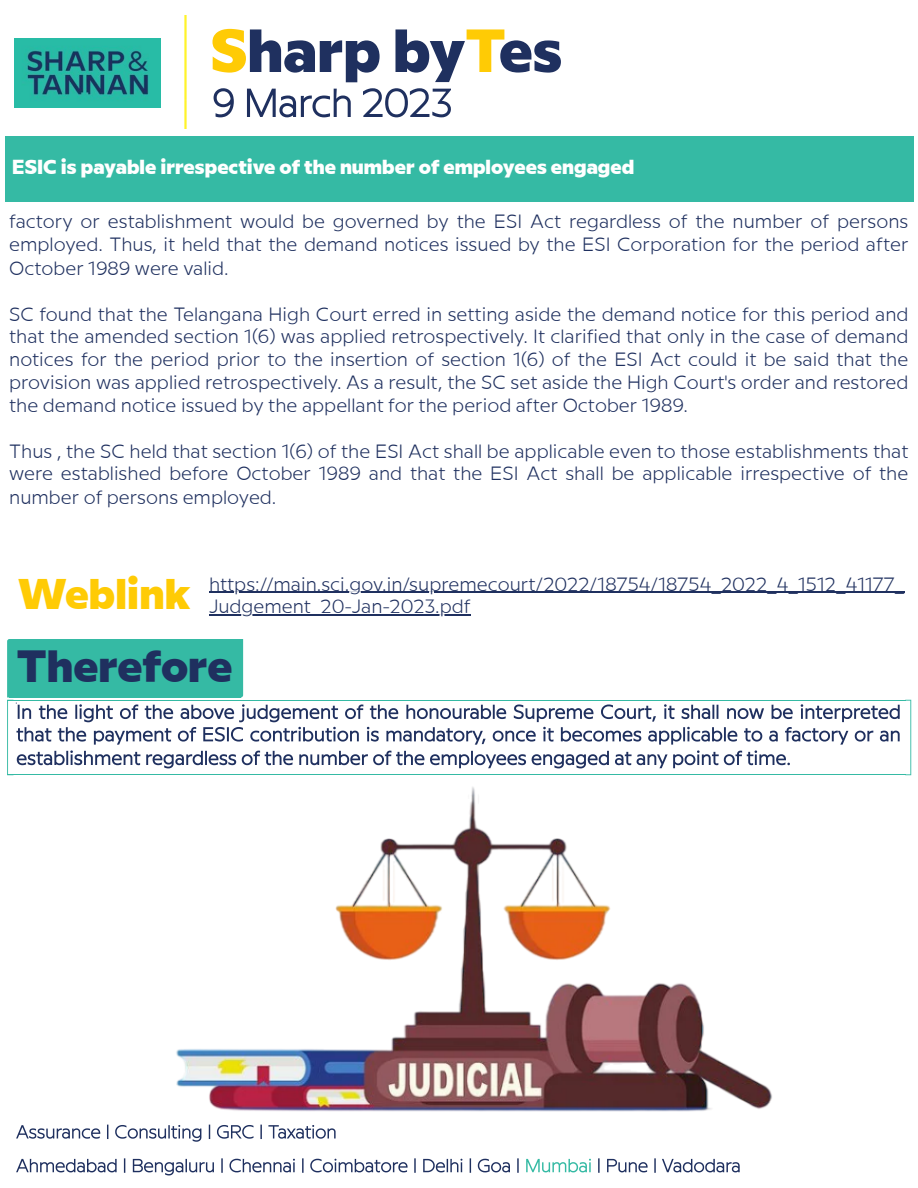
<style>
.page{position:relative;width:918px;height:1188px;background:#fff}
.page>*{position:absolute;margin:0;border:0;box-sizing:border-box;transform-origin:0 0}
.t1{font:800 60.75px "Sharp And Tannan";color:#1f305f}
.t2{font:800 45px "Sharp And Tannan";color:#1f305f}
.t3{font:800 42.75px "Sharp And Tannan";color:#ffcb05}
.t4{font:800 20.25px "Sharp And Tannan";color:#fff}
.t5{font:300 19.2px/23.1px "Sharp And Tannan";color:#1f305f;text-align:justify}
.s1{color:#ffcb05}
</style>
<div class="page">
<img style="left:184px;top:16px;width:3px;height:112px">
<img style="left:15px;top:38px;width:146px;height:70px">
<svg style="left:16px;top:1158px;width:503px;height:17px"></svg>
<svg style="left:526px;top:1159px;width:65px;height:13px"></svg>
<svg style="left:598px;top:1158px;width:142px;height:15px"></svg>
<svg style="left:16px;top:1125px;width:320px;height:17px"></svg>
<div style="left:6px;top:136px;width:908px;height:65px;background:#35baa4"></div>
<hr style="left:209px;top:592px;width:696px;height:1px;background:#1f305f">
<hr style="left:209px;top:614px;width:262px;height:1px;background:#1f305f">
<svg style="left:7px;top:639px;width:904px;height:136px"></svg>
<img style="left:176px;top:787px;width:596px;height:325px">
<svg style="left:214px;top:88px;width:237px;height:29px"></svg>
<h1 class="t1" style="left:210px;top:29px;width:354px"><span class="s1">S</span>harp by<span class="s1">T</span>es</h1>
<p class="t4" style="left:12px;top:160px;width:624px">ESIC is payable irrespective of the number of employees engaged</p>
<p class="t5" style="left:9px;top:212px;width:901px">factory or establishment would be governed by the ESI Act regardless of the number of persons employed. Thus, it held that the demand notices issued by the ESI Corporation for the period after October 1989 were valid.</p>
<p class="t5" style="left:9px;top:304px;width:901px">SC found that the Telangana High Court erred in setting aside the demand notice for this period and that the amended section 1(6) was applied retrospectively. It clarified that only in the case of demand notices for the period prior to the insertion of section 1(6) of the ESI Act could it be said that the provision was applied retrospectively. As a result, the SC set aside the High Court's order and restored the demand notice issued by the appellant for the period after October 1989.</p>
<p class="t5" style="left:9px;top:441px;width:901px">Thus , the SC held that section 1(6) of the ESI Act shall be applicable even to those establishments that were established before October 1989 and that the ESI Act shall be applicable irrespective of the number of persons employed.</p>
<h3 class="t3" style="left:18px;top:579px;width:174px">Weblink</h3>
<p class="t5" style="left:209px;top:574px;width:697px;line-height:22.5px">https://main.sci.gov.in/supremecourt/2022/18754/18754_2022_4_1512_41177_<br>Judgement_20-Jan-2023.pdf</p>
<h2 class="t2" style="left:17px;top:650px;width:217px">Therefore</h2>
</div>
